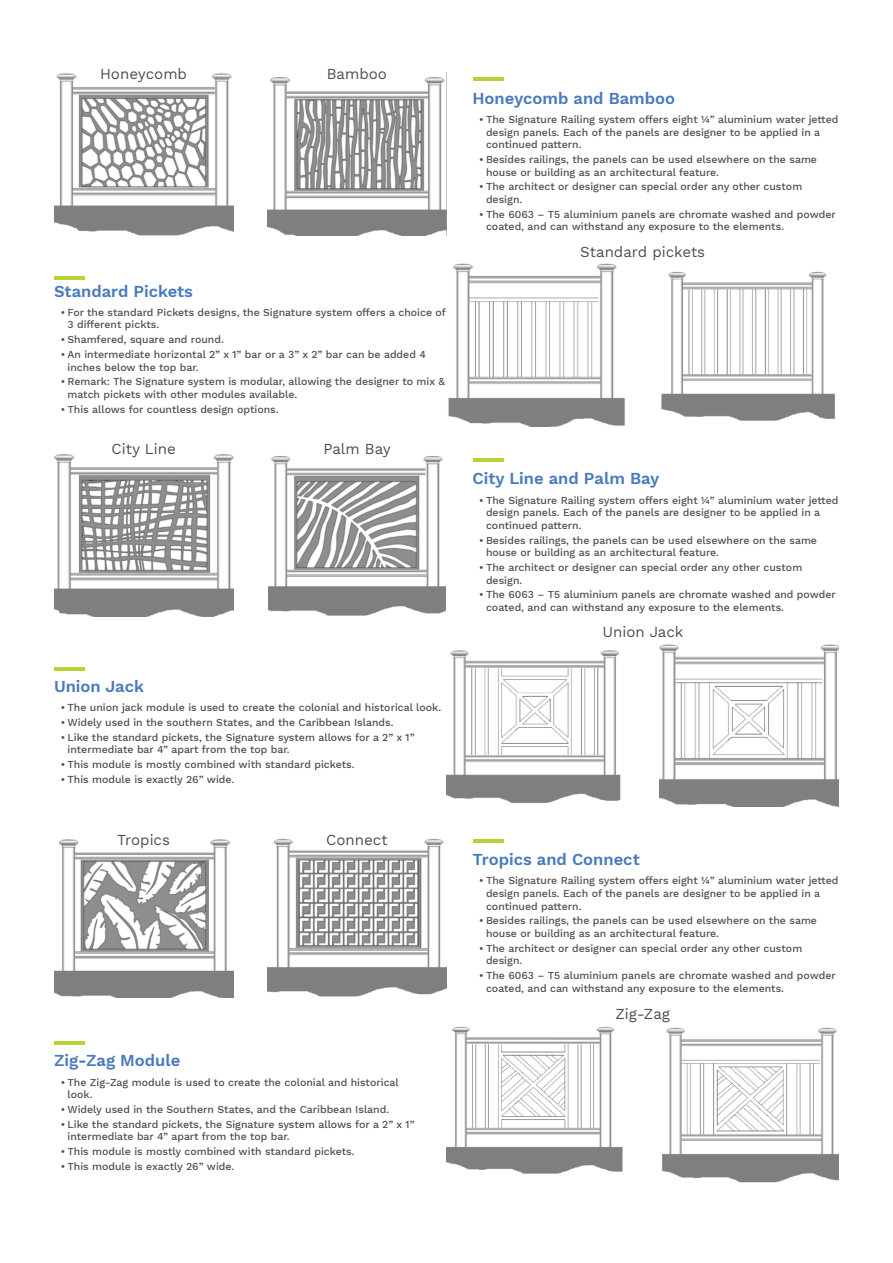
<style>
.page{position:relative;width:893px;height:1263px;background:#fff}
.page>*{position:absolute;margin:0;border:0;box-sizing:border-box;transform-origin:0 0}
.t1{font:600 16.5px "Work Sans";color:#487abd}
.t2{font:15px "Work Sans";color:#4d4d4f}
.t3{font:500 10.5px/12.6px "Work Sans";color:#4d4d4f}
</style>
<div class="page">
<img style="left:54px;top:73px;width:179px;height:163px">
<img style="left:267px;top:77px;width:179px;height:159px">
<hr style="left:472px;top:77px;width:31px;height:4px;background:#b5d334">
<img style="left:54px;top:454px;width:179px;height:162px">
<img style="left:268px;top:456px;width:177px;height:160px">
<img style="left:54px;top:839px;width:179px;height:158px">
<img style="left:267px;top:838px;width:179px;height:159px">
<img style="left:448px;top:263px;width:177px;height:163px">
<img style="left:661px;top:271px;width:174px;height:150px">
<hr style="left:54px;top:276px;width:31px;height:4px;background:#b5d334">
<img style="left:446px;top:650px;width:175px;height:153px">
<img style="left:660px;top:644px;width:179px;height:163px">
<hr style="left:54px;top:667px;width:31px;height:4px;background:#b5d334">
<img style="left:446px;top:1026px;width:177px;height:148px">
<img style="left:662px;top:1027px;width:177px;height:156px">
<hr style="left:54px;top:1041px;width:31px;height:4px;background:#b5d334">
<hr style="left:472px;top:458px;width:31px;height:4px;background:#b5d334">
<hr style="left:472px;top:839px;width:31px;height:4px;background:#b5d334">
<h2 class="t2" style="left:100px;top:65px;width:88px">Honeycomb</h2>
<h2 class="t2" style="left:327px;top:65px;width:62px">Bamboo</h2>
<h1 class="t1" style="left:54px;top:281px;width:141px">Standard Pickets</h1>
<p class="t3" style="left:68px;top:306px;width:380px;text-indent:-7px">• For the standard Pickets designs, the Signature system offers a choice of<br>3 different pickts.</p>
<p class="t3" style="left:61px;top:334px;width:165px">• Shamfered, square and round.</p>
<p class="t3" style="left:68px;top:349px;width:360px;text-indent:-7px">• An intermediate horizontal 2” x 1” bar or a 3” x 2” bar can be added 4 inches below the top bar.</p>
<p class="t3" style="left:68px;top:376px;width:379px;text-indent:-7px">• Remark: The Signature system is modular, allowing the designer to mix &amp; match pickets with other modules available.</p>
<p class="t3" style="left:61px;top:403px;width:219px">• This allows for countless design options.</p>
<h2 class="t2" style="left:111px;top:440px;width:66px">City Line</h2>
<h2 class="t2" style="left:323px;top:440px;width:69px">Palm Bay</h2>
<h1 class="t1" style="left:54px;top:677px;width:92px">Union Jack</h1>
<p class="t3" style="left:61px;top:702px;width:382px">• The union jack module is used to create the colonial and historical look.</p>
<p class="t3" style="left:61px;top:716px;width:334px">• Widely used in the southern States, and the Caribbean Islands.</p>
<p class="t3" style="left:68px;top:731px;width:349px;text-indent:-7px">• Like the standard pickets, the Signature system allows for a 2” x 1” intermediate bar 4” apart from the top bar.</p>
<p class="t3" style="left:61px;top:759px;width:295px">• This module is mostly combined with standard pickets.</p>
<p class="t3" style="left:61px;top:773px;width:175px">• This module is exactly 26” wide.</p>
<h2 class="t2" style="left:117px;top:831px;width:54px">Tropics</h2>
<h2 class="t2" style="left:326px;top:831px;width:63px">Connect</h2>
<h1 class="t1" style="left:54px;top:1051px;width:128px">Zig-Zag Module</h1>
<p class="t3" style="left:68px;top:1076px;width:333px;text-indent:-7px">• The Zig-Zag module is used to create the colonial and historical look.</p>
<p class="t3" style="left:61px;top:1103px;width:330px">• Widely used in the Southern States, and the Caribbean Island.</p>
<p class="t3" style="left:68px;top:1118px;width:349px;text-indent:-7px">• Like the standard pickets, the Signature system allows for a 2” x 1” intermediate bar 4” apart from the top bar.</p>
<p class="t3" style="left:61px;top:1145px;width:295px">• This module is mostly combined with standard pickets.</p>
<p class="t3" style="left:61px;top:1160px;width:175px">• This module is exactly 26” wide.</p>
<h1 class="t1" style="left:472px;top:88px;width:204px">Honeycomb and Bamboo</h1>
<p class="t3" style="left:486px;top:114px;width:354px;text-indent:-7px">• The Signature Railing system offers eight ¼” aluminium water jetted design panels. Each of the panels are designer to be applied in a continued pattern.</p>
<p class="t3" style="left:486px;top:154px;width:332px;text-indent:-7px">• Besides railings, the panels can be used elsewhere on the same house or building as an architectural feature.</p>
<p class="t3" style="left:486px;top:181px;width:318px;text-indent:-7px">• The architect or designer can special order any other custom design.</p>
<p class="t3" style="left:486px;top:208px;width:351px;text-indent:-7px">• The 6063 – T5 aluminium panels are chromate washed and powder coated, and can withstand any exposure to the elements.</p>
<h2 class="t2" style="left:580px;top:243px;width:126px">Standard pickets</h2>
<h1 class="t1" style="left:472px;top:469px;width:188px">City Line and Palm Bay</h1>
<p class="t3" style="left:486px;top:494px;width:354px;text-indent:-7px">• The Signature Railing system offers eight ¼” aluminium water jetted design panels. Each of the panels are designer to be applied in a continued pattern.</p>
<p class="t3" style="left:486px;top:534px;width:332px;text-indent:-7px">• Besides railings, the panels can be used elsewhere on the same house or building as an architectural feature.</p>
<p class="t3" style="left:486px;top:562px;width:318px;text-indent:-7px">• The architect or designer can special order any other custom design.</p>
<p class="t3" style="left:486px;top:589px;width:351px;text-indent:-7px">• The 6063 – T5 aluminium panels are chromate washed and powder coated, and can withstand any exposure to the elements.</p>
<h2 class="t2" style="left:602px;top:623px;width:82px">Union Jack</h2>
<h1 class="t1" style="left:472px;top:850px;width:169px">Tropics and Connect</h1>
<p class="t3" style="left:486px;top:875px;width:354px;text-indent:-7px">• The Signature Railing system offers eight ¼” aluminium water jetted design panels. Each of the panels are designer to be applied in a continued pattern.</p>
<p class="t3" style="left:486px;top:915px;width:332px;text-indent:-7px">• Besides railings, the panels can be used elsewhere on the same house or building as an architectural feature.</p>
<p class="t3" style="left:486px;top:942px;width:318px;text-indent:-7px">• The architect or designer can special order any other custom design.</p>
<p class="t3" style="left:486px;top:969px;width:351px;text-indent:-7px">• The 6063 – T5 aluminium panels are chromate washed and powder coated, and can withstand any exposure to the elements.</p>
<h2 class="t2" style="left:615px;top:1005px;width:56px">Zig-Zag</h2>
</div>
